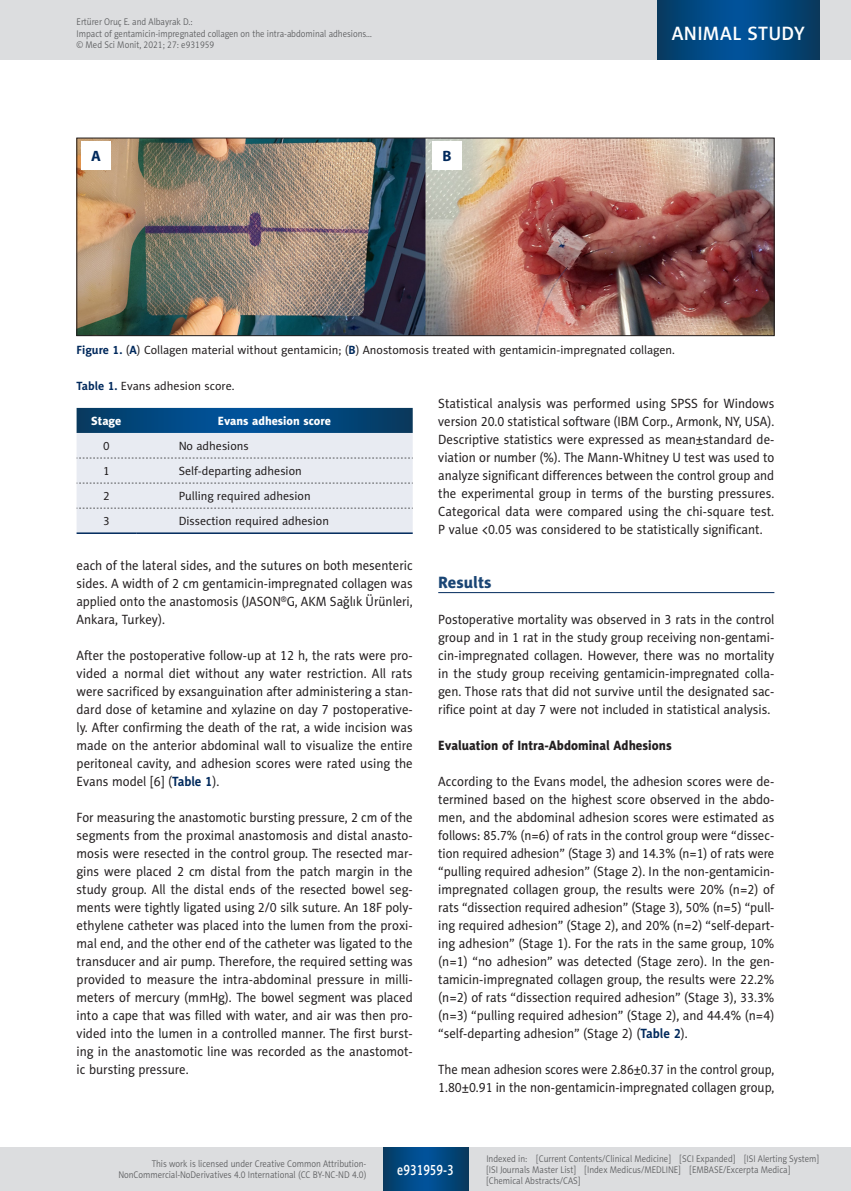
<style>
.page{position:relative;width:851px;height:1191px;background:#fff}
.page>*{position:absolute;margin:0;border:0;box-sizing:border-box;transform-origin:0 0}
.t1{font:19.5px "Naomi Sans EFN Medium";letter-spacing:.015em;color:#fff}
.MSM_Headline_1{font:16.5px "Naomi Sans EFN Heavy";color:#1a4574}
.MSM_e-PAGINA{font:15px "Naomi Sans EFN Medium";color:#fff;scale:.8 1}
.t2{font:700 15px "Myriad Pro";color:#00295c}
.MSM_Body{font:13.5px/18px "Naomi Sans EFN";color:#231f20;text-align:justify;scale:.95 1}
.MSM_Body-2{font:13.5px/18px "Naomi Sans EFN";color:#231f20;scale:.93 1}
.MSM_Headline_2{font:13.5px "Naomi Sans EFN Heavy";color:#231f20;scale:.95 1}
.MSM_Rycina_tytul{font:12px "Naomi Sans EFN";color:#231f20}
.MSM_Tabela_zawartosc{font:12px "Naomi Sans EFN";color:#231f20}
.MSM_Tabela_tytul{font:12px "Naomi Sans EFN";color:#231f20}
.MSM_Tabela_Head{font:12px "Naomi Sans EFN Heavy";color:#fff}
.MSM_pagina_zywa{font:9.75px/11.2px "Naomi Sans EFN Light";color:#57585a;scale:.9 1}
.MSM_pagina_sygnatura{font:9.75px "Naomi Sans EFN Light";color:#57585a;scale:.9 1}
.s1{font-weight:700;color:#00295c}
</style>
<div class="page">
<hr style="left:438px;top:592px;width:336px;height:1px;background:#00295c">
<img style="left:79px;top:140px;width:693px;height:194px">
<div style="left:77px;top:138px;width:697px;height:198px;border:1px solid #231f20"></div>
<div style="left:81px;top:142px;width:30px;height:28px;background:#fff"></div>
<div style="left:432px;top:142px;width:29px;height:28px;background:#fff"></div>
<svg style="left:77px;top:408px;width:336px;height:125px;background:#b8c8d8"></svg>
<hr style="left:77px;top:532px;width:59px;height:2px;background:#00295c">
<hr style="left:136px;top:532px;width:276px;height:2px;background:#00295c">
<div style="left:0;top:1148px;width:850px;height:43px;background:#dcdddf"></div>
<svg style="left:383px;top:1147px;width:85px;height:43px;background:#02477e"></svg>
<div style="left:0;top:0;width:850px;height:60px;background:#dcdddf"></div>
<svg style="left:657px;top:0;width:162px;height:60px;background:#02477e"></svg>
<p class="MSM_pagina_zywa" style="left:77px;top:16px;width:330px">Ertürer Oruç E. and Albayrak D.:<br>Impact of gentamicin-impregnated collagen on the intra-abdominal adhesions…</p>
<p class="MSM_pagina_sygnatura" style="left:77px;top:39px;width:154px">© Med Sci Monit, 2021; 27: e931959</p>
<p class="t2" style="left:91px;top:147px;width:11px">A</p>
<p class="t2" style="left:442px;top:147px;width:11px">B</p>
<h1 class="t1" style="left:671px;top:22px;width:134px">ANIMAL STUDY</h1>
<p class="MSM_Rycina_tytul" style="left:77px;top:343px;width:599px"><span class="s1">Figure 1.</span> (<span class="s1">A</span>) Collagen material without gentamicin; (<span class="s1">B</span>) Anostomosis treated with gentamicin-impregnated collagen.</p>
<p class="MSM_Tabela_tytul" style="left:77px;top:379px;width:159px"><span class="s1">Table 1.</span> Evans adhesion score.</p>
<p class="MSM_Tabela_Head" style="left:91px;top:413px;width:32px">Stage</p>
<p class="MSM_Tabela_Head" style="left:218px;top:413px;width:114px">Evans adhesion score</p>
<p class="MSM_Tabela_zawartosc" style="left:103px;top:439px;width:8px">0</p>
<p class="MSM_Tabela_zawartosc" style="left:179px;top:439px;width:71px">No adhesions</p>
<p class="MSM_Tabela_zawartosc" style="left:103px;top:464px;width:8px">1</p>
<p class="MSM_Tabela_zawartosc" style="left:179px;top:464px;width:124px">Self-departing adhesion</p>
<p class="MSM_Tabela_zawartosc" style="left:103px;top:489px;width:8px">2</p>
<p class="MSM_Tabela_zawartosc" style="left:179px;top:489px;width:133px">Pulling required adhesion</p>
<p class="MSM_Tabela_zawartosc" style="left:103px;top:514px;width:8px">3</p>
<p class="MSM_Tabela_zawartosc" style="left:179px;top:514px;width:152px">Dissection required adhesion</p>
<p class="MSM_Body" style="left:77px;top:556px;width:355px">each of the lateral sides, and the sutures on both mesenteric sides. A width of 2 cm gentamicin-impregnated collagen was applied onto the anastomosis (JASON<sup>®</sup>G, AKM Sağlık Ürünleri, Ankara, Turkey).</p>
<p class="MSM_Body" style="left:77px;top:646px;width:355px">After the postoperative follow-up at 12 h, the rats were pro&shy;vided a normal diet without any water restriction. All rats were sacrificed by exsanguination after administering a stan&shy;dard dose of ketamine and xylazine on day 7 postoperative&shy;ly. After confirming the death of the rat, a wide incision was made on the anterior abdominal wall to visualize the entire peritoneal cavity, and adhesion scores were rated using the Evans model [6] (<span class="s1">Table 1</span>).</p>
<p class="MSM_Body" style="left:77px;top:808px;width:355px">For measuring the anastomotic bursting pressure, 2 cm of the segments from the proximal anastomosis and distal anasto&shy;mosis were resected in the control group. The resected mar&shy;gins were placed 2 cm distal from the patch margin in the study group. All the distal ends of the resected bowel seg&shy;ments were tightly ligated using 2/0 silk suture. An 18F poly&shy;ethylene catheter was placed into the lumen from the proxi&shy;mal end, and the other end of the catheter was ligated to the transducer and air pump. Therefore, the required setting was provided to measure the intra-abdominal pressure in milli&shy;meters of mercury (mmHg). The bowel segment was placed into a cape that was filled with water, and air was then pro&shy;vided into the lumen in a controlled manner. The first burst&shy;ing in the anastomotic line was recorded as the anastomot&shy;ic bursting pressure.</p>
<p class="MSM_Body" style="left:438px;top:394px;width:355px">Statistical analysis was performed using SPSS for Windows version 20.0 statistical software (IBM Corp., Armonk, NY, USA).<br>Descriptive statistics were expressed as mean±standard de&shy;viation or number (%). The Mann-Whitney U test was used to analyze significant differences between the control group and the experimental group in terms of the bursting pressures.<br>Categorical data were compared using the chi-square test.<br>P value &lt;0.05 was considered to be statistically significant.</p>
<p class="MSM_Headline_1" style="left:438px;top:572px;width:55px">Results</p>
<p class="MSM_Body" style="left:438px;top:610px;width:355px">Postoperative mortality was observed in 3 rats in the control group and in 1 rat in the study group receiving non-gentami&shy;cin-impregnated collagen. However, there was no mortality in the study group receiving gentamicin-impregnated colla&shy;gen. Those rats that did not survive until the designated sac&shy;rifice point at day 7 were not included in statistical analysis.</p>
<p class="MSM_Headline_2" style="left:438px;top:737px;width:247px">Evaluation of Intra-Abdominal Adhesions</p>
<p class="MSM_Body" style="left:438px;top:772px;width:355px">According to the Evans model, the adhesion scores were de&shy;termined based on the highest score observed in the abdo&shy;men, and the abdominal adhesion scores were estimated as follows: 85.7% (n=6) of rats in the control group were “dissec&shy;tion required adhesion” (Stage 3) and 14.3% (n=1) of rats were “pulling required adhesion” (Stage 2). In the non-gentamicin&shy;impregnated collagen group, the results were 20% (n=2) of rats “dissection required adhesion” (Stage 3), 50% (n=5) “pull&shy;ing required adhesion” (Stage 2), and 20% (n=2) “self-depart&shy;ing adhesion” (Stage 1). For the rats in the same group, 10% (n=1) “no adhesion” was detected (Stage zero). In the gen&shy;tamicin-impregnated collagen group, the results were 22.2% (n=2) of rats “dissection required adhesion” (Stage 3), 33.3% (n=3) “pulling required adhesion” (Stage 2), and 44.4% (n=4) “self-departing adhesion” (Stage 2) (<span class="s1">Table 2</span>).</p>
<p class="MSM_Body-2" style="left:438px;top:1060px;width:363px">The mean adhesion scores were 2.86±0.37 in the control group,<br>1.80±0.91 in the non-gentamicin-impregnated collagen group,</p>
<p class="MSM_pagina_zywa" style="left:118px;top:1158px;width:277px;text-align:right">This work is licensed under Creative Common Attribution-<br>NonCommercial-NoDerivatives 4.0 International (CC BY-NC-ND 4.0)</p>
<p class="MSM_e-PAGINA" style="left:397px;top:1160px;width:72px">e931959-3</p>
<p class="MSM_pagina_zywa" style="left:486px;top:1152px;width:371px">Indexed in: [Current Contents/Clinical Medicine] [SCI Expanded] [ISI Alerting System] [ISI Journals Master List] [Index Medicus/MEDLINE] [EMBASE/Excerpta Medica] [Chemical Abstracts/CAS]</p>
</div>
